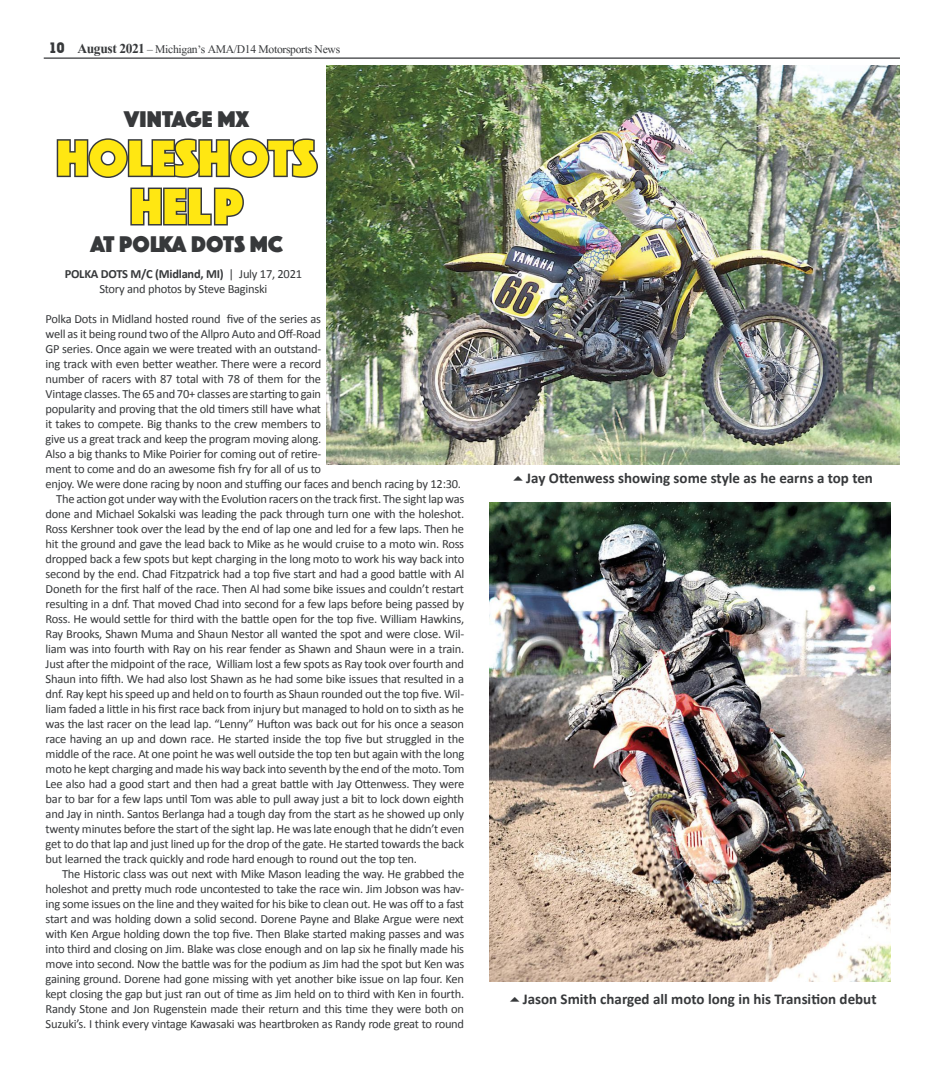
<style>
.page{position:relative;width:945px;height:1080px;background:#fff}
.page>*{position:absolute;margin:0;border:0;box-sizing:border-box;transform-origin:0 0}
.t1{font:52.5px/48.4px "Phosphate Solid";letter-spacing:-.005em;color:#ffe712;text-align:center}
.t2{font:23.5px "Phosphate Solid";color:#37393b}
.t3{font:700 15px "Calibri";color:#37393b}
.t4{font:15px "Kokila";letter-spacing:-.02em;color:#37393b}
.t5{font:12.5px/15px "Calibri";letter-spacing:-.02em;color:#37393b;text-align:center}
.s1{font-family:"Geometric Slab 703 BT Xtra";font-weight:700}
.s2{font-weight:700;font-size:17.5px}
.s3{font-weight:700}
</style>
<div class="page">
<hr style="left:44px;top:58px;width:856px;height:1px;background:#37393b">
<img style="left:327px;top:65px;width:573px;height:399px">
<img style="left:490px;top:502px;width:400px;height:480px">
<svg style="left:56px;top:138px;width:262px;height:40px"></svg>
<svg style="left:130px;top:187px;width:114px;height:39px"></svg>
<p class="t4" style="left:49px;top:40px;width:293px"><span class="s1">10</span> <span class="s2">August 2021</span> – Michigan’s AMA/D14 Motorsports News</p>
<h2 class="t2" style="left:124px;top:108px;width:127px">VINTAGE MX</h2>
<h1 class="t1" style="left:56px;top:137px;width:262px">HOLESHOTS<br>HELP</h1>
<h2 class="t2" style="left:90px;top:233px;width:194px">AT POLKA DOTS MC</h2>
<p class="t5" style="left:65px;top:266px;width:239px"><span class="s3">POLKA DOTS M/C (Midland, MI)</span> | July 17, 2021<br>Story and photos by Steve Baginski</p>
<p class="t5" style="left:46px;top:311px;width:277px">Polka Dots in Midland hosted round five of the series as</p>
<p class="t5" style="left:46px;top:326px;width:277px">well as it being round two of the Allpro Auto and Off-Road</p>
<p class="t5" style="left:46px;top:341px;width:277px">GP series. Once again we were treated with an outstand-</p>
<p class="t5" style="left:46px;top:356px;width:277px">ing track with even better weather. There were a record</p>
<p class="t5" style="left:46px;top:371px;width:277px">number of racers with 87 total with 78 of them for the</p>
<p class="t5" style="left:46px;top:386px;width:277px">Vintage classes. The 65 and 70+ classes are starting to gain</p>
<p class="t5" style="left:46px;top:401px;width:277px">popularity and proving that the old timers still have what</p>
<p class="t5" style="left:46px;top:416px;width:277px">it takes to compete. Big thanks to the crew members to</p>
<p class="t5" style="left:46px;top:431px;width:277px">give us a great track and keep the program moving along.</p>
<p class="t5" style="left:46px;top:446px;width:277px">Also a big thanks to Mike Poirier for coming out of retire-</p>
<p class="t5" style="left:46px;top:461px;width:277px">ment to come and do an awesome fish fry for all of us to</p>
<p class="t5" style="left:46px;top:476px;width:417px">enjoy. We were done racing by noon and stuffing our faces and bench racing by 12:30.</p>
<p class="t5" style="left:56px;top:491px;width:410px">The action got under way with the Evolution racers on the track first. The sight lap was</p>
<p class="t5" style="left:46px;top:506px;width:420px">done and Michael Sokalski was leading the pack through turn one with the holeshot.</p>
<p class="t5" style="left:46px;top:521px;width:420px">Ross Kershner took over the lead by the end of lap one and led for a few laps. Then he</p>
<p class="t5" style="left:46px;top:536px;width:420px">hit the ground and gave the lead back to Mike as he would cruise to a moto win. Ross</p>
<p class="t5" style="left:46px;top:551px;width:420px">dropped back a few spots but kept charging in the long moto to work his way back into</p>
<p class="t5" style="left:46px;top:566px;width:420px">second by the end. Chad Fitzpatrick had a top five start and had a good battle with Al</p>
<p class="t5" style="left:46px;top:581px;width:420px">Doneth for the first half of the race. Then Al had some bike issues and couldn’t restart</p>
<p class="t5" style="left:46px;top:596px;width:420px">resulting in a dnf. That moved Chad into second for a few laps before being passed by</p>
<p class="t5" style="left:46px;top:611px;width:420px">Ross. He would settle for third with the battle open for the top five. William Hawkins,</p>
<p class="t5" style="left:46px;top:626px;width:420px">Ray Brooks, Shawn Muma and Shaun Nestor all wanted the spot and were close. Wil-</p>
<p class="t5" style="left:46px;top:641px;width:420px">liam was into fourth with Ray on his rear fender as Shawn and Shaun were in a train.</p>
<p class="t5" style="left:46px;top:656px;width:420px">Just after the midpoint of the race, William lost a few spots as Ray took over fourth and</p>
<p class="t5" style="left:46px;top:671px;width:420px">Shaun into fifth. We had also lost Shawn as he had some bike issues that resulted in a</p>
<p class="t5" style="left:46px;top:686px;width:420px">dnf. Ray kept his speed up and held on to fourth as Shaun rounded out the top five. Wil-</p>
<p class="t5" style="left:46px;top:701px;width:420px">liam faded a little in his first race back from injury but managed to hold on to sixth as he</p>
<p class="t5" style="left:46px;top:716px;width:420px">was the last racer on the lead lap. “Lenny” Hufton was back out for his once a season</p>
<p class="t5" style="left:46px;top:731px;width:420px">race having an up and down race. He started inside the top five but struggled in the</p>
<p class="t5" style="left:46px;top:746px;width:420px">middle of the race. At one point he was well outside the top ten but again with the long</p>
<p class="t5" style="left:46px;top:761px;width:420px">moto he kept charging and made his way back into seventh by the end of the moto. Tom</p>
<p class="t5" style="left:46px;top:776px;width:420px">Lee also had a good start and then had a great battle with Jay Ottenwess. They were</p>
<p class="t5" style="left:46px;top:791px;width:420px">bar to bar for a few laps until Tom was able to pull away just a bit to lock down eighth</p>
<p class="t5" style="left:46px;top:806px;width:420px">and Jay in ninth. Santos Berlanga had a tough day from the start as he showed up only</p>
<p class="t5" style="left:46px;top:821px;width:420px">twenty minutes before the start of the sight lap. He was late enough that he didn’t even</p>
<p class="t5" style="left:46px;top:836px;width:420px">get to do that lap and just lined up for the drop of the gate. He started towards the back</p>
<p class="t5" style="left:46px;top:851px;width:373px">but learned the track quickly and rode hard enough to round out the top ten.</p>
<p class="t5" style="left:62px;top:866px;width:404px">The Historic class was out next with Mike Mason leading the way. He grabbed the</p>
<p class="t5" style="left:46px;top:881px;width:420px">holeshot and pretty much rode uncontested to take the race win. Jim Jobson was hav-</p>
<p class="t5" style="left:46px;top:896px;width:420px">ing some issues on the line and they waited for his bike to clean out. He was off to a fast</p>
<p class="t5" style="left:46px;top:911px;width:420px">start and was holding down a solid second. Dorene Payne and Blake Argue were next</p>
<p class="t5" style="left:46px;top:926px;width:420px">with Ken Argue holding down the top five. Then Blake started making passes and was</p>
<p class="t5" style="left:46px;top:941px;width:420px">into third and closing on Jim. Blake was close enough and on lap six he finally made his</p>
<p class="t5" style="left:46px;top:956px;width:420px">move into second. Now the battle was for the podium as Jim had the spot but Ken was</p>
<p class="t5" style="left:46px;top:971px;width:420px">gaining ground. Dorene had gone missing with yet another bike issue on lap four. Ken</p>
<p class="t5" style="left:46px;top:986px;width:420px">kept closing the gap but just ran out of time as Jim held on to third with Ken in fourth.</p>
<p class="t5" style="left:46px;top:1001px;width:420px">Randy Stone and Jon Rugenstein made their return and this time they were both on</p>
<p class="t5" style="left:46px;top:1016px;width:420px">Suzuki’s. I think every vintage Kawasaki was heartbroken as Randy rode great to round</p>
<p class="t3" style="left:526px;top:468px;width:348px">Jay Ottenwess showing some style as he earns a top ten</p>
<p class="t3" style="left:523px;top:989px;width:355px">Jason Smith charged all moto long in his Transition debut</p>
</div>
